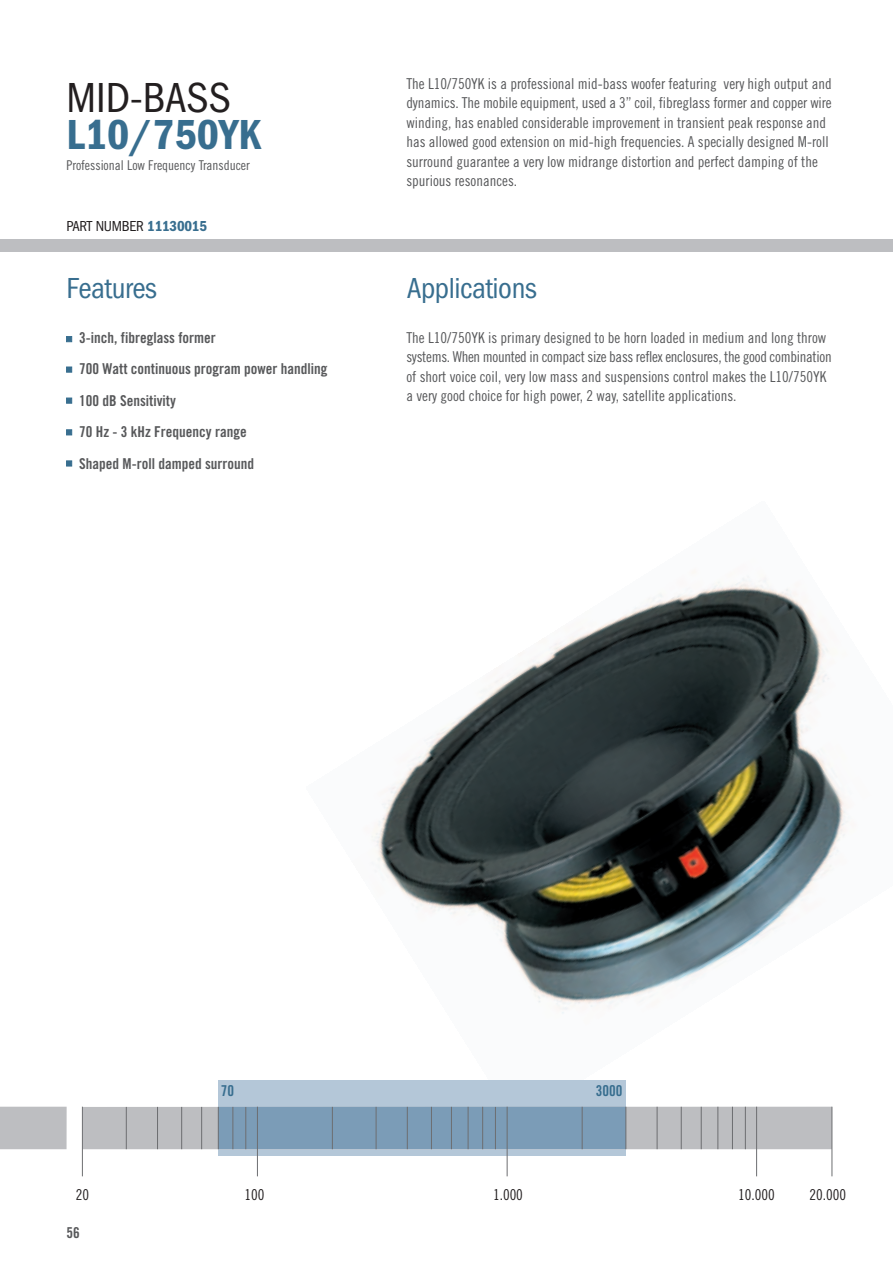
<style>
.page{position:relative;width:893px;height:1263px;background:#fff}
.page>*{position:absolute;margin:0;border:0;box-sizing:border-box;transform-origin:0 0}
.t1{font:600 condensed 43.5px "Franklin Gothic";color:#386e8f}
.t2{font:condensed 43.5px "Franklin Gothic";color:#231f20}
.t3{font:condensed 30px "Franklin Gothic";letter-spacing:-.015em;color:#386e8f}
.t4{font:15px/19.5px "Trade Gothic Cond Eighteen";color:#57585a}
.t5{font:15px/31.5px "Trade Gothic Bold Cond Twenty";color:#57585a}
.t6{font:15px "Trade Gothic Cond Eighteen";color:#231f20}
.t7{font:condensed 15px "Franklin Gothic";letter-spacing:-.015em;color:#231f20}
.t8{font:15px "Trade Gothic Bold Cond Twenty";color:#386e8f}
.t9{font:13.5px "Trade Gothic Cond Eighteen";color:#57585a}
.s1{font-weight:600;color:#386e8f}
</style>
<div class="page">
<div style="left:0;top:239px;width:893px;height:13px;background:#bdbec1"></div>
<img style="left:372px;top:570px;width:476px;height:537px">
<svg style="left:66px;top:336px;width:6px;height:6px"></svg>
<svg style="left:66px;top:367px;width:6px;height:5px"></svg>
<svg style="left:66px;top:398px;width:6px;height:5px"></svg>
<svg style="left:66px;top:429px;width:6px;height:6px"></svg>
<svg style="left:66px;top:461px;width:6px;height:5px"></svg>
<div style="left:218px;top:1080px;width:408px;height:76px;background:#b4c7d8"></div>
<div style="left:0;top:1107px;width:67px;height:42px;background:#bdbec1"></div>
<div style="left:82px;top:1107px;width:750px;height:42px;background:#bdbec1"></div>
<div style="left:218px;top:1107px;width:408px;height:42px;background:#7b9cb7"></div>
<hr style="left:126px;top:1107px;width:1px;height:42px;background:#6d6e71">
<hr style="left:157px;top:1107px;width:1px;height:42px;background:#6d6e71">
<hr style="left:181px;top:1107px;width:1px;height:42px;background:#6d6e71">
<hr style="left:201px;top:1107px;width:1px;height:42px;background:#6d6e71">
<hr style="left:218px;top:1107px;width:1px;height:42px;background:#6d6e71">
<hr style="left:233px;top:1107px;width:1px;height:42px;background:#6d6e71">
<hr style="left:332px;top:1107px;width:1px;height:42px;background:#6d6e71">
<hr style="left:376px;top:1107px;width:1px;height:42px;background:#6d6e71">
<hr style="left:407px;top:1107px;width:1px;height:42px;background:#6d6e71">
<hr style="left:431px;top:1107px;width:1px;height:42px;background:#6d6e71">
<hr style="left:451px;top:1107px;width:1px;height:42px;background:#6d6e71">
<hr style="left:468px;top:1107px;width:1px;height:42px;background:#6d6e71">
<hr style="left:482px;top:1107px;width:1px;height:42px;background:#6d6e71">
<hr style="left:582px;top:1107px;width:1px;height:42px;background:#6d6e71">
<hr style="left:626px;top:1107px;width:1px;height:42px;background:#6d6e71">
<hr style="left:657px;top:1107px;width:1px;height:42px;background:#6d6e71">
<hr style="left:681px;top:1107px;width:1px;height:42px;background:#6d6e71">
<hr style="left:701px;top:1107px;width:1px;height:42px;background:#6d6e71">
<hr style="left:718px;top:1107px;width:1px;height:42px;background:#6d6e71">
<hr style="left:732px;top:1107px;width:1px;height:42px;background:#6d6e71">
<hr style="left:745px;top:1107px;width:1px;height:42px;background:#6d6e71">
<hr style="left:245px;top:1107px;width:1px;height:42px;background:#6d6e71">
<hr style="left:495px;top:1107px;width:1px;height:42px;background:#6d6e71">
<hr style="left:82px;top:1107px;width:1px;height:69px;background:#6d6e71">
<hr style="left:832px;top:1107px;width:1px;height:69px;background:#6d6e71">
<hr style="left:756px;top:1107px;width:1px;height:69px;background:#6d6e71">
<hr style="left:257px;top:1107px;width:1px;height:69px;background:#6d6e71">
<hr style="left:507px;top:1107px;width:1px;height:69px;background:#6d6e71">
<h1 class="t2" style="left:67px;top:83px;width:166px">MID-BASS</h1>
<h1 class="t1" style="left:67px;top:120px;width:196px">L10/750YK</h1>
<p class="t9" style="left:67px;top:160px;width:185px">Professional Low Frequency Transducer</p>
<p class="t7" style="left:67px;top:221px;width:142px">PART NUMBER <span class="s1">11130015</span></p>
<p class="t4" style="left:406px;top:75px;width:427px">The L10/750YK is a professional mid-bass woofer featuring very high output and dynamics. The mobile equipment, used a 3” coil, fibreglass former and copper wire winding, has enabled considerable improvement in transient peak response and has allowed good extension on mid-high frequencies. A specially designed M-roll surround guarantee a very low midrange distortion and perfect damping of the spurious resonances.</p>
<h2 class="t3" style="left:67px;top:278px;width:92px">Features</h2>
<h2 class="t3" style="left:407px;top:278px;width:132px">Applications</h2>
<p class="t5" style="left:79px;top:323px;width:250px">3-inch, fibreglass former<br>700 Watt continuous program power handling<br>100 dB Sensitivity<br>70 Hz - 3 kHz Frequency range<br>Shaped M-roll damped surround</p>
<p class="t4" style="left:406px;top:329px;width:427px">The L10/750YK is primary designed to be horn loaded in medium and long throw systems. When mounted in compact size bass reflex enclosures, the good combination of short voice coil, very low mass and suspensions control makes the L10/750YK a very good choice for high power, 2 way, satellite applications.</p>
<p class="t8" style="left:221px;top:1085px;width:15px">70</p>
<p class="t8" style="left:596px;top:1085px;width:28px">3000</p>
<p class="t6" style="left:76px;top:1189px;width:15px">20</p>
<p class="t6" style="left:244px;top:1189px;width:21px">100</p>
<p class="t6" style="left:493px;top:1189px;width:31px">1.000</p>
<p class="t6" style="left:738px;top:1189px;width:38px">10.000</p>
<p class="t6" style="left:809px;top:1189px;width:38px">20.000</p>
<p class="t5" style="left:67px;top:1218px;width:15px">56</p>
</div>
